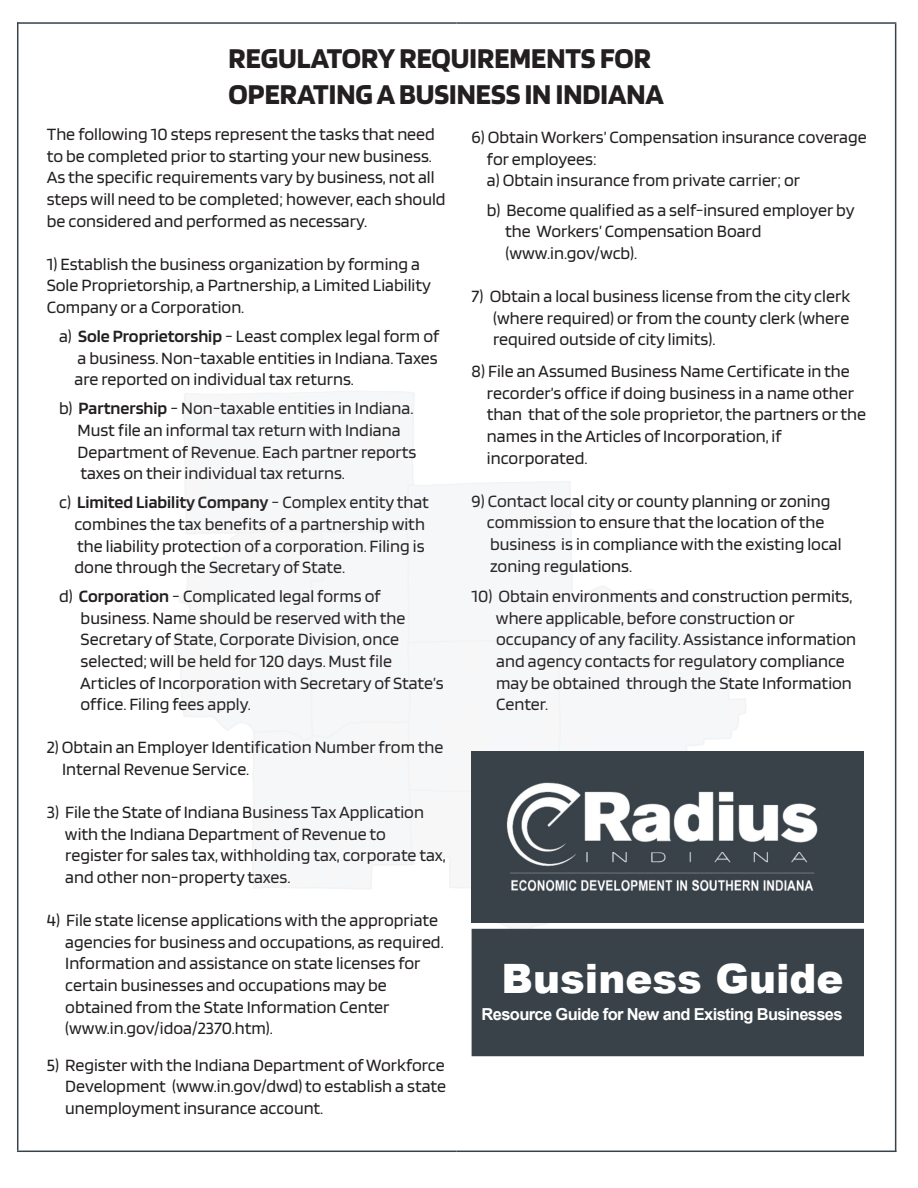
<style>
.page{position:relative;width:918px;height:1188px;background:#fff}
.page>*{position:absolute;margin:0;border:0;box-sizing:border-box;transform-origin:0 0}
.t1{font:900 40.5px "Arial";color:#fff}
.t2{font:700 30px "Blinker";color:#231f20}
.t3{font:18px/21.6px "Blinker";color:#231f20}
.t4{font:600 18px "Blinker";color:#231f20}
.t5{font:700 16.5px "Arial";letter-spacing:-.04em;color:#fff}
.s1{font-weight:600}
.s2{font-weight:400}
</style>
<div class="page">
<hr style="left:457px;top:22px;width:439px;height:2px;background:#394249">
<hr style="left:895px;top:24px;width:1px;height:1128px;background:#394249">
<hr style="left:457px;top:1151px;width:439px;height:1px;background:#394249">
<hr style="left:17px;top:1151px;width:440px;height:1px;background:#394249">
<hr style="left:17px;top:22px;width:1px;height:1129px;background:#394249">
<hr style="left:17px;top:22px;width:440px;height:2px;background:#394249">
<img style="left:472px;top:752px;width:392px;height:170px">
<div style="left:472px;top:929px;width:392px;height:127px;background:#394249"></div>
<p class="t2" style="left:229px;top:43px;width:424px">REGULATORY REQUIREMENTS FOR</p>
<p class="t2" style="left:229px;top:79px;width:437px">OPERATING A BUSINESS IN INDIANA</p>
<p class="t3" style="left:47px;top:124px;width:400px">The following 10 steps represent the tasks that need to be completed prior to starting your new business.<br>As the specific requirements vary by business, not all steps will need to be completed; however, each should be considered and performed as necessary.</p>
<p class="t3" style="left:47px;top:254px;width:386px">1) Establish the business organization by forming a<br>Sole Proprietorship, a Partnership, a Limited Liability<br>Company or a Corporation.</p>
<p class="t3" style="left:75px;top:326px;width:366px;text-align:justify;text-indent:-15px">a) <span class="s1">Sole Proprietorship</span> - Least complex legal form of a business. Non-taxable entities in Indiana. Taxes are reported on individual tax returns.</p>
<p class="t3" style="left:59px;top:398px;width:356px;text-align:center">b) <span class="s1">Partnership</span> - Non-taxable entities in Indiana.<br>Must file an informal tax return with Indiana</p>
<p class="t3" style="left:78px;top:441px;width:340px">Department of Revenue. Each partner reports taxes on their individual tax returns.</p>
<p class="t4" style="left:59px;top:493px;width:371px"><span class="s2">c)</span> Limited Liability Company <span class="s2">- Complex entity that</span></p>
<p class="t3" style="left:75px;top:514px;width:352px;text-align:justify">combines the tax benefits of a partnership with the liability protection of a corporation. Filing is done through the Secretary of State.</p>
<p class="t3" style="left:59px;top:586px;width:323px">d) <span class="s1">Corporation</span> - Complicated legal forms of</p>
<p class="t3" style="left:81px;top:608px;width:326px">business. Name should be reserved with the</p>
<p class="t3" style="left:81px;top:629px;width:320px">Secretary of State, Corporate Division, once</p>
<p class="t3" style="left:81px;top:651px;width:313px">selected; will be held for 120 days. Must file</p>
<p class="t3" style="left:80px;top:672px;width:365px">Articles of Incorporation with Secretary of State’s office. Filing fees apply.</p>
<p class="t3" style="left:47px;top:737px;width:398px">2) Obtain an Employer Identification Number from the</p>
<p class="t3" style="left:62px;top:759px;width:189px">Internal Revenue Service.</p>
<p class="t3" style="left:65px;top:802px;width:361px;text-indent:-18px">3) File the State of Indiana Business Tax Application with the Indiana Department of Revenue to</p>
<p class="t3" style="left:65px;top:845px;width:382px">register for sales tax, withholding tax, corporate tax, and other non-property taxes.</p>
<p class="t3" style="left:47px;top:910px;width:393px">4) File state license applications with the appropriate</p>
<p class="t3" style="left:65px;top:932px;width:380px">agencies for business and occupations, as required.</p>
<p class="t3" style="left:65px;top:953px;width:357px">Information and assistance on state licenses for certain businesses and occupations may be</p>
<p class="t3" style="left:65px;top:996px;width:326px">obtained from the State Information Center</p>
<p class="t3" style="left:65px;top:1018px;width:209px">(www.in.gov/idoa/2370.htm).</p>
<p class="t3" style="left:47px;top:1055px;width:399px">5) Register with the Indiana Department of Workforce</p>
<p class="t3" style="left:65px;top:1076px;width:382px">Development (www.in.gov/dwd) to establish a state</p>
<p class="t3" style="left:65px;top:1098px;width:260px">unemployment insurance account.</p>
<p class="t3" style="left:487px;top:127px;width:381px;text-indent:-15px">6) Obtain Workers’ Compensation insurance coverage for employees:</p>
<p class="t3" style="left:487px;top:170px;width:315px">a) Obtain insurance from private carrier; or</p>
<p class="t3" style="left:487px;top:199px;width:369px">b) Become qualified as a self-insured employer by</p>
<p class="t3" style="left:505px;top:221px;width:258px">the Workers’ Compensation Board</p>
<p class="t3" style="left:505px;top:242px;width:133px">(www.in.gov/wcb).</p>
<p class="t3" style="left:493px;top:286px;width:359px;text-align:justify;text-indent:-22px">7) Obtain a local business license from the city clerk (where required) or from the county clerk (where required outside of city limits).</p>
<p class="t3" style="left:472px;top:361px;width:380px">8) File an Assumed Business Name Certificate in the</p>
<p class="t3" style="left:487px;top:383px;width:381px">recorder’s office if doing business in a name other than that of the sole proprietor, the partners or the names in the Articles of Incorporation, if</p>
<p class="t3" style="left:487px;top:447px;width:102px">incorporated.</p>
<p class="t3" style="left:472px;top:491px;width:360px">9) Contact local city or county planning or zoning</p>
<p class="t3" style="left:487px;top:512px;width:339px">commission to ensure that the location of the</p>
<p class="t3" style="left:490px;top:534px;width:353px">business is in compliance with the existing local</p>
<p class="t3" style="left:490px;top:555px;width:144px">zoning regulations.</p>
<p class="t3" style="left:472px;top:586px;width:382px">10) Obtain environments and construction permits,</p>
<p class="t3" style="left:496px;top:608px;width:301px">where applicable, before construction or</p>
<p class="t3" style="left:496px;top:629px;width:361px">occupancy of any facility. Assistance information and agency contacts for regulatory compliance may be obtained through the State Information</p>
<p class="t3" style="left:496px;top:694px;width:54px">Center.</p>
<p class="t1" style="left:502px;top:950px;width:344px">Business Guide</p>
<p class="t5" style="left:482px;top:1003px;width:362px">Resource Guide for New and Existing Businesses</p>
</div>
